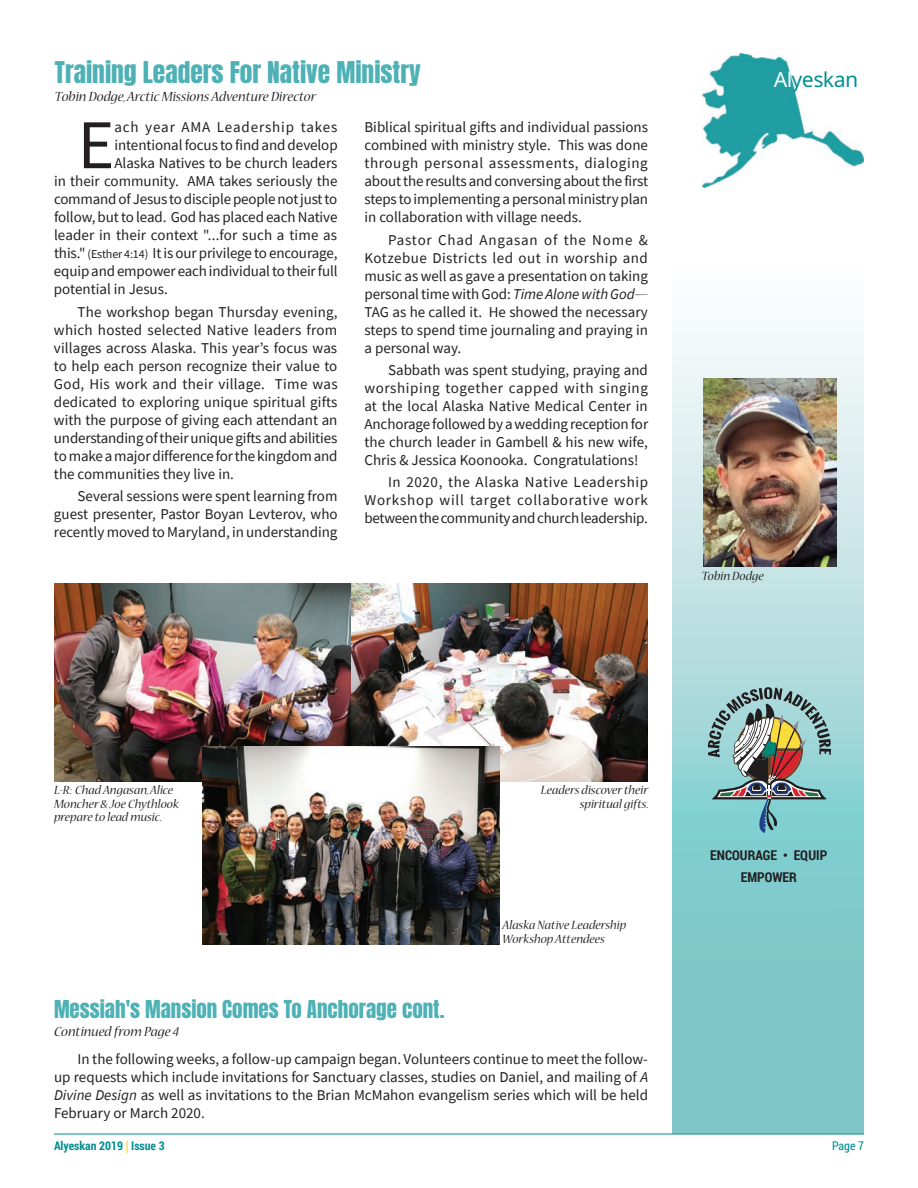
<style>
.page{position:relative;width:918px;height:1188px;background:#fff}
.page>*{position:absolute;margin:0;border:0;box-sizing:border-box;transform-origin:0 0}
.t1{font:69.9px "Source Sans Pro";color:#231f20}
.t2{font:25.5px "Anton";color:#4db1b5}
.t3{font:21px "Anton";color:#4db1b5}
.t4{font:21px "Advent Sans Logo";color:#008e91}
.t5{font:15px/18px "Source Sans Pro";color:#231f20;text-align:justify}
.t6{font:italic 15px "Nueva Std";color:#231f20}
.t7{font:15px "Source Sans Pro";letter-spacing:.06em;color:#231f20}
.t8{font:italic 13.5px/13.5px "Nueva Std";color:#231f20}
.t9{font:700 13.5px/22.4px "Roboto Condensed";color:#231f20;text-align:center}
.t10{font:700 12px "Roboto Condensed";color:#008e91}
.t11{font:12px "Roboto Condensed";color:#008e91}
.s1{color:#fff}
.s2{font-size:12px}
.s3{font-style:italic}
.s4{font-family:"Nueva Std";font-style:italic}
.s5{font-family:"Tw Cen";font-weight:400;font-stretch:condensed}
.s6{font-family:"Myriad Pro";color:#f8dd3e}
</style>
<div class="page">
<hr style="left:54px;top:1134px;width:810px;height:1px;background:#008e91">
<svg style="left:672px;top:332px;width:192px;height:802px;background:#a0d5d6"></svg>
<img style="left:702px;top:54px;width:162px;height:134px">
<img style="left:703px;top:379px;width:133px;height:188px">
<svg style="left:708px;top:687px;width:123px;height:146px;background:#88a9a6"></svg>
<img style="left:54px;top:584px;width:594px;height:198px">
<img style="left:202px;top:746px;width:298px;height:198px">
<h2 class="t2" style="left:55px;top:59px;width:368px">Training Leaders For Native Ministry</h2>
<h3 class="t4" style="left:774px;top:65px;width:85px"><span class="s1">Al</span>yeskan</h3>
<p class="t6" style="left:55px;top:90px;width:263px">Tobin Dodge, Arctic Missions Adventure Director</p>
<h1 class="t1" style="left:78px;top:101px;width:38px">E</h1>
<p class="t7" style="left:114px;top:118px;width:225px">ach year AMA Leadership takes</p>
<p class="t5" style="left:114px;top:136px;width:225px">intentional focus to find and develop</p>
<p class="t5" style="left:114px;top:154px;width:225px">Alaska Natives to be church leaders</p>
<p class="t5" style="left:54px;top:172px;width:285px">in their community. AMA takes seriously the</p>
<p class="t5" style="left:54px;top:190px;width:285px">command of Jesus to disciple people not just to</p>
<p class="t5" style="left:54px;top:208px;width:285px">follow, but to lead. God has placed each Native</p>
<p class="t5" style="left:54px;top:226px;width:285px">leader in their context "...for such a time as</p>
<p class="t5" style="left:54px;top:244px;width:285px">this." <span class="s2">(Esther 4:14)</span> It is our privilege to encourage,</p>
<p class="t5" style="left:54px;top:262px;width:285px">equip and empower each individual to their full</p>
<p class="t5" style="left:54px;top:280px;width:115px">potential in Jesus.</p>
<p class="t5" style="left:54px;top:302px;width:285px;text-indent:24px">The workshop began Thursday evening, which hosted selected Native leaders from villages across Alaska. This year’s focus was to help each person recognize their value to God, His work and their village. Time was dedicated to exploring unique spiritual gifts with the purpose of giving each attendant an understanding of their unique gifts and abilities to make a major difference for the kingdom and the communities they live in.</p>
<p class="t5" style="left:54px;top:487px;width:285px;text-indent:24px">Several sessions were spent learning from guest presenter, Pastor Boyan Levterov, who recently moved to Maryland, in understanding</p>
<p class="t5" style="left:364px;top:118px;width:285px">Biblical spiritual gifts and individual passions combined with ministry style. This was done through personal assessments, dialoging about the results and conversing about the first steps to implementing a personal ministry plan in collaboration with village needs.</p>
<p class="t5" style="left:364px;top:230px;width:285px;text-indent:24px">Pastor Chad Angasan of the Nome &amp; Kotzebue Districts led out in worship and music as well as gave a presentation on taking personal time with God: <span class="s3">Time Alone with God</span><span class="s4">— </span>TAG as he called it. He showed the necessary steps to spend time journaling and praying in a personal way.</p>
<p class="t5" style="left:364px;top:361px;width:285px;text-indent:24px">Sabbath was spent studying, praying and worshiping together capped with singing at the local Alaska Native Medical Center in Anchorage followed by a wedding reception for the church leader in Gambell &amp; his new wife, Chris &amp; Jessica Koonooka. Congratulations!</p>
<p class="t5" style="left:364px;top:473px;width:285px;text-indent:24px">In 2020, the Alaska Native Leadership Workshop will target collaborative work between the community and church leadership.</p>
<p class="t8" style="left:702px;top:570px;width:64px">Tobin Dodge</p>
<p class="t8" style="left:54px;top:784px;width:127px">L-R: Chad Angasan, Alice<br>Moncher &amp; Joe Chythlook prepare to lead music.</p>
<p class="t8" style="left:541px;top:784px;width:109px;text-align:right">Leaders discover their spiritual gifts.</p>
<h3 class="t3" style="left:54px;top:998px;width:392px">Messiah's Mansion Comes To Anchorage cont.</h3>
<p class="t6" style="left:54px;top:1025px;width:127px">Continued from Page 4</p>
<p class="t8" style="left:503px;top:919px;width:125px">Alaska Native Leadership<br>Workshop Attendees</p>
<p class="t5" style="left:54px;top:1050px;width:596px;text-indent:24px">In the following weeks, a follow-up campaign began. Volunteers continue to meet the follow&shy;up requests which include invitations for Sanctuary classes, studies on Daniel, and mailing of <span class="s3">A Divine Design</span> as well as invitations to the Brian McMahon evangelism series which will be held February or March 2020.</p>
<p class="t9" style="left:710px;top:844px;width:119px">ENCOURAGE <span class="s5">•</span> EQUIP<br>EMPOWER</p>
<p class="t10" style="left:54px;top:1137px;width:112px">Alyeskan 2019 <span class="s6">|</span> Issue 3</p>
<p class="t11" style="left:832px;top:1137px;width:33px">Page 7</p>
</div>
